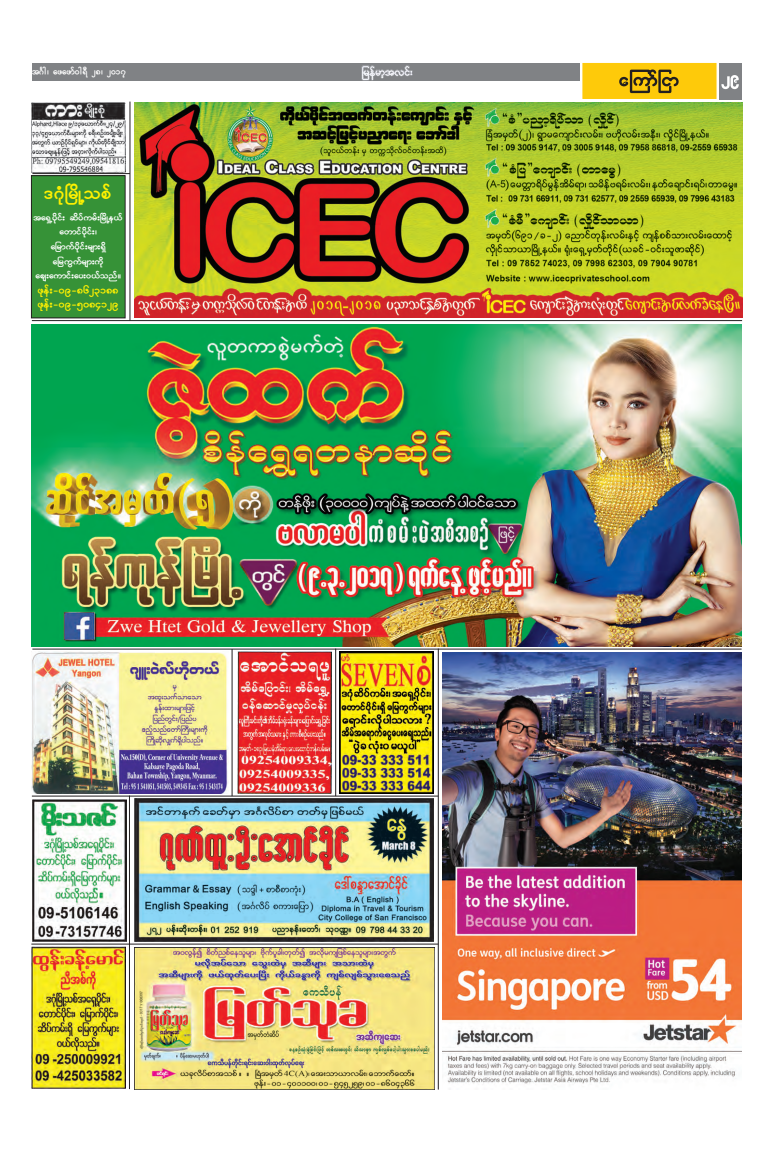
<style>
.page{position:relative;width:773px;height:1152px;background:#fff}
.page>*{position:absolute;margin:0;border:0;box-sizing:border-box;transform-origin:0 0}
.t1{font:700 21.4px "A Type Writer";color:#fff101;scale:1.1 1}
.t2{font:700 12.7px/13.9px "A Type Writer";color:#fff101;scale:1.1 1}
.t3{font:700 11px "A Type Writer";color:#fff}
.t4{font:700 10.7px/14.7px "A Type Writer";color:#fff;text-align:center;scale:1.1 1}
</style>
<div class="page">
<div style="left:719px;top:63px;width:22px;height:36px;background:#808285"></div>
<div style="left:32px;top:63px;width:547px;height:18px;background:#808285"></div>
<div style="left:582px;top:63px;width:134px;height:36px;background:#feca0a"></div>
<svg style="left:721px;top:75px;width:17px;height:14px"></svg>
<svg style="left:619px;top:69px;width:59px;height:24px"></svg>
<img style="left:361px;top:65px;width:51px;height:15px">
<img style="left:237px;top:652px;width:94px;height:141px">
<div style="left:31px;top:176px;width:94px;height:142px;background:#369237"></div>
<div style="left:31px;top:176px;width:94px;height:142px;border:1px solid #231f20"></div>
<div style="left:34px;top:183px;width:90px;height:128px;background:#369237"></div>
<img style="left:340px;top:652px;width:93px;height:142px">
<img style="left:32px;top:652px;width:196px;height:141px">
<hr style="left:32px;top:320px;width:709px;height:1px;background:#231f20">
<hr style="left:32px;top:173px;width:98px;height:1px;background:#231f20">
<hr style="left:130px;top:102px;width:1px;height:219px;background:#231f20">
<hr style="left:32px;top:649px;width:709px;height:1px;background:#231f20">
<hr style="left:438px;top:649px;width:1px;height:441px;background:#231f20">
<hr style="left:32px;top:796px;width:406px;height:1px;background:#231f20">
<hr style="left:232px;top:649px;width:1px;height:147px;background:#231f20">
<hr style="left:335px;top:649px;width:1px;height:147px;background:#231f20">
<hr style="left:31px;top:944px;width:407px;height:1px;background:#231f20">
<hr style="left:129px;top:796px;width:1px;height:293px;background:#231f20">
<img style="left:135px;top:799px;width:298px;height:143px">
<img style="left:135px;top:947px;width:299px;height:142px">
<img style="left:32px;top:102px;width:94px;height:70px">
<img style="left:442px;top:653px;width:299px;height:431px">
<img style="left:32px;top:324px;width:709px;height:322px">
<img style="left:135px;top:102px;width:607px;height:216px">
<img style="left:32px;top:799px;width:94px;height:143px">
<img style="left:32px;top:946px;width:94px;height:143px">
<p class="t3" style="left:33px;top:66px;width:95px">t*Fg? azazmf0g&amp;D 28? 2017</p>
<h1 class="t1" style="left:45px;top:183px;width:71px">'*HkNrdKUopf</h1>
<p class="t4" style="left:34px;top:210px;width:87px">ta&amp;SUydkif; qdyfurf;NrdKUe,f awmifydkif;? ajrmufydkif;rsm;&amp;Sd ajruGufrsm;udk aps;aumif;ay;0,fonf/</p>
<p class="t2" style="left:39px;top:284px;width:75px">zkef;-09-8623188 zkef;-09-5084129</p>
</div>
